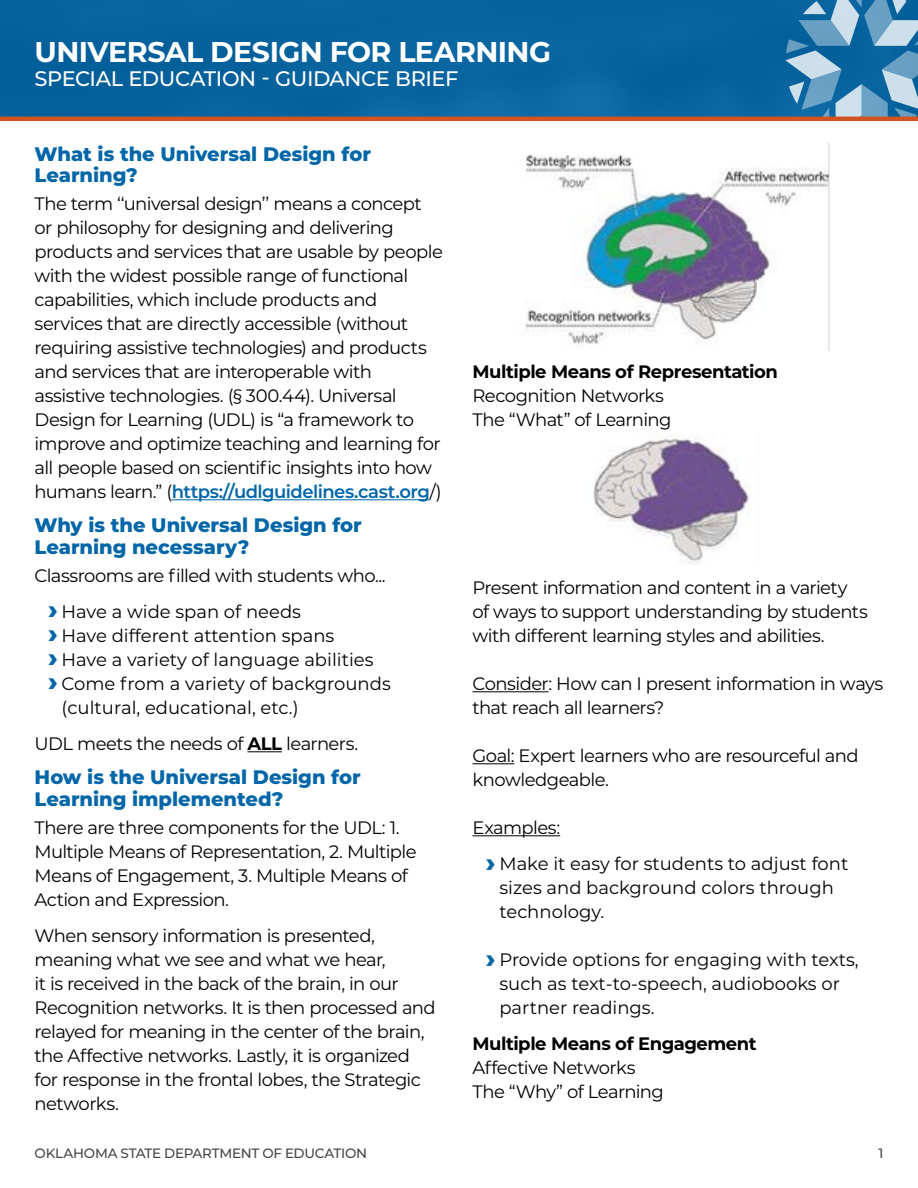
<style>
.page{position:relative;width:918px;height:1188px;background:#fff}
.page>*{position:absolute;margin:0;border:0;box-sizing:border-box;transform-origin:0 0}
.t1{font:700 28.5px "Montserrat";letter-spacing:-.02em;color:#fff}
.t2{font:500 21px "Montserrat";letter-spacing:-.02em;color:#fff}
.t3{font:800 19.5px/21px "Montserrat";color:#0066a8}
.t4{font:18px/24px "Montserrat";letter-spacing:-.03em;color:#000}
.t5{font:18px/24px "Montserrat";color:#000}
.t6{font:700 18px "Montserrat";letter-spacing:-.025em;color:#000}
.t7{font:500 13.5px "Montserrat";letter-spacing:-.015em;color:#464547}
.s1{font-weight:600;color:#0066a8}
.s2{font-weight:800;font-size:27px;color:#0066a8}
.s3{font-weight:700}
</style>
<div class="page">
<div style="left:0;top:0;width:918px;height:119px;background:#07639e"></div>
<svg style="left:785px;top:0;width:133px;height:117px"></svg>
<hr style="left:0;top:117px;width:918px;height:4px;background:#d15420">
<hr style="left:172px;top:499px;width:258px;height:1px;background:#0066a8">
<hr style="left:247px;top:751px;width:35px;height:1px;background:#000">
<hr style="left:472px;top:691px;width:77px;height:1px;background:#000">
<hr style="left:472px;top:763px;width:42px;height:1px;background:#000">
<hr style="left:472px;top:835px;width:88px;height:1px;background:#000">
<img style="left:525px;top:144px;width:305px;height:206px">
<img style="left:593px;top:434px;width:158px;height:131px">
<h1 class="t1" style="left:35px;top:31px;width:518px">UNIVERSAL DESIGN FOR LEARNING</h1>
<p class="t2" style="left:35px;top:64px;width:425px">SPECIAL EDUCATION - GUIDANCE BRIEF</p>
<p class="t3" style="left:35px;top:143px;width:338px">What is the Universal Design for<br>Learning?</p>
<p class="t4" style="left:35px;top:191px;width:410px">The term ‘‘universal design’’ means a concept or philosophy for designing and delivering products and services that are usable by people with the widest possible range of functional capabilities, which include products and services that are directly accessible (without requiring assistive technologies) and products and services that are interoperable with assistive technologies. (§ 300.44). Universal Design for Learning (UDL) is “a framework to improve and optimize teaching and learning for all people based on scientific insights into how humans learn.” (<span class="s1">https://udlguidelines.cast.org</span>/)</p>
<p class="t3" style="left:35px;top:514px;width:329px">Why is the Universal Design for<br>Learning necessary?</p>
<p class="t4" style="left:48px;top:557px;width:339px;line-height:36px;text-indent:-13px">Classrooms are filled with students who... <span class="s2">›</span> Have a wide span of needs</p>
<p class="t5" style="left:48px;top:623px;width:288px"><span class="s2">›</span> Have different attention spans</p>
<p class="t5" style="left:48px;top:647px;width:327px"><span class="s2">›</span> Have a variety of language abilities</p>
<p class="t5" style="left:48px;top:671px;width:344px"><span class="s2">›</span> Come from a variety of backgrounds</p>
<p class="t5" style="left:62px;top:695px;width:239px">(cultural, educational, etc.)</p>
<p class="t4" style="left:35px;top:731px;width:325px">UDL meets the needs of <span class="s3">ALL</span> learners.</p>
<p class="t3" style="left:35px;top:766px;width:328px">How is the Universal Design for<br>Learning implemented?</p>
<p class="t4" style="left:35px;top:815px;width:384px">There are three components for the UDL: 1.<br>Multiple Means of Representation, 2. Multiple Means of Engagement, 3. Multiple Means of Action and Expression.</p>
<p class="t4" style="left:35px;top:923px;width:403px">When sensory information is presented, meaning what we see and what we hear,<br>it is received in the back of the brain, in our Recognition networks. It is then processed and relayed for meaning in the center of the brain, the Affective networks. Lastly, it is organized for response in the frontal lobes, the Strategic networks.</p>
<p class="t6" style="left:472px;top:359px;width:307px">Multiple Means of Representation</p>
<p class="t4" style="left:472px;top:383px;width:200px">Recognition Networks<br>The “What” of Learning</p>
<p class="t4" style="left:472px;top:575px;width:397px">Present information and content in a variety of ways to support understanding by students with different learning styles and abilities.</p>
<p class="t4" style="left:472px;top:671px;width:412px">Consider: How can I present information in ways that reach all learners?</p>
<p class="t4" style="left:472px;top:743px;width:388px">Goal: Expert learners who are resourceful and knowledgeable.</p>
<p class="t5" style="left:486px;top:809px;width:364px;line-height:36px;text-indent:-13px">Examples:<br><span class="s2">›</span> Make it easy for students to adjust font</p>
<p class="t5" style="left:500px;top:875px;width:336px">sizes and background colors through technology.</p>
<p class="t5" style="left:500px;top:947px;width:361px;text-indent:-14px"><span class="s2">›</span> Provide options for engaging with texts, such as text-to-speech, audiobooks or partner readings.</p>
<p class="t6" style="left:472px;top:1031px;width:286px">Multiple Means of Engagement</p>
<p class="t4" style="left:472px;top:1055px;width:193px">Affective Networks<br>The “Why” of Learning</p>
<p class="t7" style="left:35px;top:1144px;width:334px">OKLAHOMA STATE DEPARTMENT OF EDUCATION</p>
<p class="t7" style="left:878px;top:1144px;width:6px">1</p>
</div>
